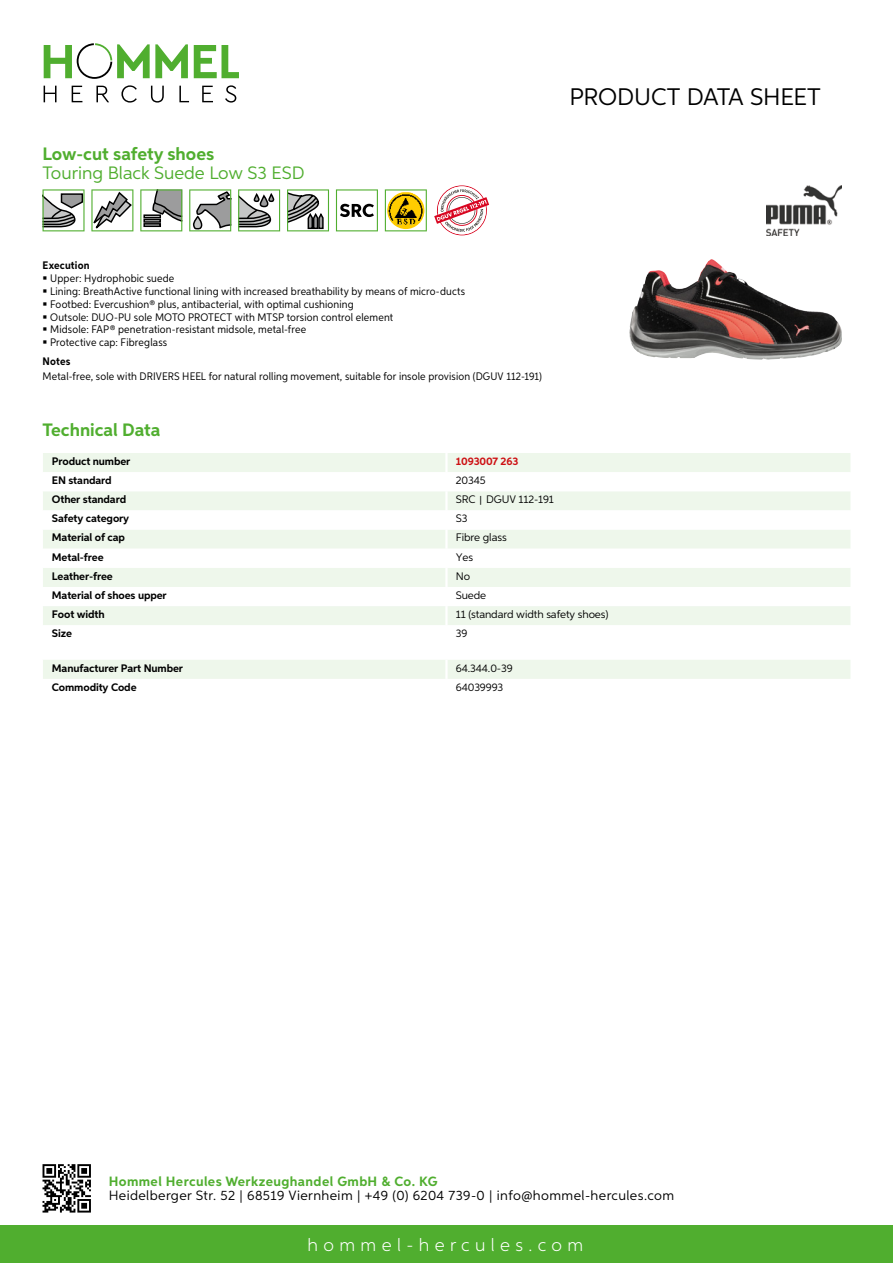
<style>
.page{position:relative;width:893px;height:1263px;background:#fff}
.page>*{position:absolute;margin:0;border:0;box-sizing:border-box;transform-origin:0 0}
.t1{font:24px "Aspira";letter-spacing:-.01em;color:#000}
.t2{font:700 18px "Aspira";color:#50ae2f}
.t3{font:18px "Aspira";color:#50ae2f}
.t4{font:300 18px "Aspira";letter-spacing:.3em;color:#fff}
.t5{font:13.5px "Aspira";letter-spacing:.03em;color:#000}
.t6{font:700 13.5px "Aspira";letter-spacing:.03em;color:#50ae2f}
.t7{font:10.95px/12.8px "Aspira Nar";letter-spacing:.015em;color:#000}
.t8{font:700 10.95px "Aspira";letter-spacing:-.01em;color:#000}
.t9{font:10.95px "Aspira";letter-spacing:-.01em;color:#000}
.t10{font:700 10.95px "Aspira Nar";letter-spacing:.015em;color:#000}
.t11{font:700 10.95px "Aspira";letter-spacing:-.01em;color:#cd1013}
.s1{font-family:"Wuerth Global";font-size:10.5px}
</style>
<div class="page">
<div style="left:0;top:1226px;width:893px;height:37px;background:#50ae2f"></div>
<svg style="left:43px;top:1164px;width:48px;height:48px"></svg>
<svg style="left:194px;top:45px;width:45px;height:33px"></svg>
<svg style="left:44px;top:43px;width:144px;height:36px"></svg>
<svg style="left:44px;top:86px;width:13px;height:16px"></svg>
<svg style="left:72px;top:86px;width:10px;height:16px"></svg>
<svg style="left:96px;top:86px;width:13px;height:16px"></svg>
<svg style="left:121px;top:85px;width:16px;height:18px"></svg>
<svg style="left:151px;top:86px;width:13px;height:17px"></svg>
<svg style="left:179px;top:86px;width:10px;height:16px"></svg>
<svg style="left:202px;top:86px;width:11px;height:16px"></svg>
<svg style="left:225px;top:85px;width:11px;height:18px"></svg>
<div style="left:43px;top:453px;width:807px;height:19px;background:#eef7eb"></div>
<svg style="left:43px;top:491px;width:807px;height:134px;fill:#eef7eb"></svg>
<hr style="left:445px;top:453px;width:3px;height:19px;background:#fff">
<hr style="left:445px;top:491px;width:3px;height:19px;background:#fff">
<hr style="left:445px;top:510px;width:3px;height:19px;background:#fff">
<hr style="left:445px;top:529px;width:3px;height:20px;background:#fff">
<hr style="left:445px;top:549px;width:3px;height:19px;background:#fff">
<hr style="left:445px;top:568px;width:3px;height:19px;background:#fff">
<hr style="left:445px;top:587px;width:3px;height:19px;background:#fff">
<hr style="left:445px;top:606px;width:3px;height:19px;background:#fff">
<div style="left:43px;top:660px;width:807px;height:19px;background:#eef7eb"></div>
<svg style="left:43px;top:189px;width:90px;height:42px"></svg>
<svg style="left:140px;top:189px;width:42px;height:42px"></svg>
<svg style="left:189px;top:189px;width:42px;height:42px"></svg>
<svg style="left:238px;top:189px;width:42px;height:42px"></svg>
<svg style="left:287px;top:189px;width:42px;height:42px"></svg>
<svg style="left:336px;top:189px;width:42px;height:42px"></svg>
<svg style="left:385px;top:189px;width:42px;height:42px"></svg>
<svg style="left:434px;top:185px;width:55px;height:50px"></svg>
<img style="left:629px;top:260px;width:81px;height:72px">
<img style="left:766px;top:185px;width:76px;height:50px">
<h2 class="t2" style="left:43px;top:142px;width:173px">Low-cut safety shoes</h2>
<h2 class="t3" style="left:43px;top:162px;width:261px">Touring Black Suede Low S3 ESD</h2>
<h1 class="t1" style="left:569px;top:82px;width:253px">Product data sh eet</h1>
<p class="t10" style="left:43px;top:259px;width:49px">Execution</p>
<p class="t7" style="left:50px;top:272px;width:417px">Upper: Hydrophobic suede<br>Lining: BreathActive functional lining with increased breathability by means of micro-ducts Footbed: Evercushion® plus, antibacterial, with optimal cushioning<br>Outsole: DUO-PU sole MOTO PROTECT with MTSP torsion control element<br>Midsole: FAP® penetration-resistant midsole, metal-free<br>Protective cap: Fibreglass</p>
<p class="t10" style="left:43px;top:355px;width:29px">Notes</p>
<p class="t7" style="left:43px;top:370px;width:501px">Metal-free, sole with DRIVERS HEEL for natural rolling movement, suitable for insole provision (DGUV 112-191)</p>
<h2 class="t2" style="left:43px;top:419px;width:120px">Technical Data</h2>
<p class="t8" style="left:52px;top:454px;width:80px">Product number</p>
<p class="t11" style="left:456px;top:454px;width:64px">1093007 263</p>
<p class="t8" style="left:52px;top:474px;width:61px">EN standard</p>
<p class="t9" style="left:456px;top:474px;width:31px">20345</p>
<p class="t8" style="left:52px;top:493px;width:76px">Other standard</p>
<p class="t9" style="left:456px;top:493px;width:100px">SRC <span class="s1">|</span> DGUV 112-191</p>
<p class="t8" style="left:52px;top:512px;width:79px">Safety category</p>
<p class="t9" style="left:456px;top:512px;width:13px">S3</p>
<p class="t8" style="left:52px;top:531px;width:75px">Material of cap</p>
<p class="t9" style="left:456px;top:531px;width:52px">Fibre glass</p>
<p class="t8" style="left:52px;top:550px;width:53px">Metal-free</p>
<p class="t9" style="left:456px;top:550px;width:19px">Yes</p>
<p class="t8" style="left:52px;top:569px;width:62px">Leather-free</p>
<p class="t9" style="left:456px;top:569px;width:16px">No</p>
<p class="t8" style="left:52px;top:588px;width:116px">Material of shoes upper</p>
<p class="t9" style="left:456px;top:588px;width:32px">Suede</p>
<p class="t8" style="left:52px;top:607px;width:54px">Foot width</p>
<p class="t9" style="left:456px;top:608px;width:154px">11 (standard width safety shoes)</p>
<p class="t8" style="left:52px;top:627px;width:22px">Size</p>
<p class="t9" style="left:456px;top:627px;width:13px">39</p>
<p class="t8" style="left:52px;top:661px;width:133px">Manufacturer Part Number</p>
<p class="t9" style="left:456px;top:661px;width:58px">64.344.0-39</p>
<p class="t8" style="left:52px;top:680px;width:86px">Commodity Code</p>
<p class="t9" style="left:456px;top:680px;width:49px">64039993</p>
<p class="t6" style="left:109px;top:1172px;width:330px">Hommel Hercules Werkzeughandel GmbH &amp; Co. KG</p>
<p class="t5" style="left:109px;top:1187px;width:567px">Heidelberger Str. 52 | 68519 Viernheim | +49 (0) 6204 739-0 | info@hommel-hercules.com</p>
<h2 class="t4" style="left:307px;top:1234px;width:277px">hommel-hercules.com</h2>
</div>
